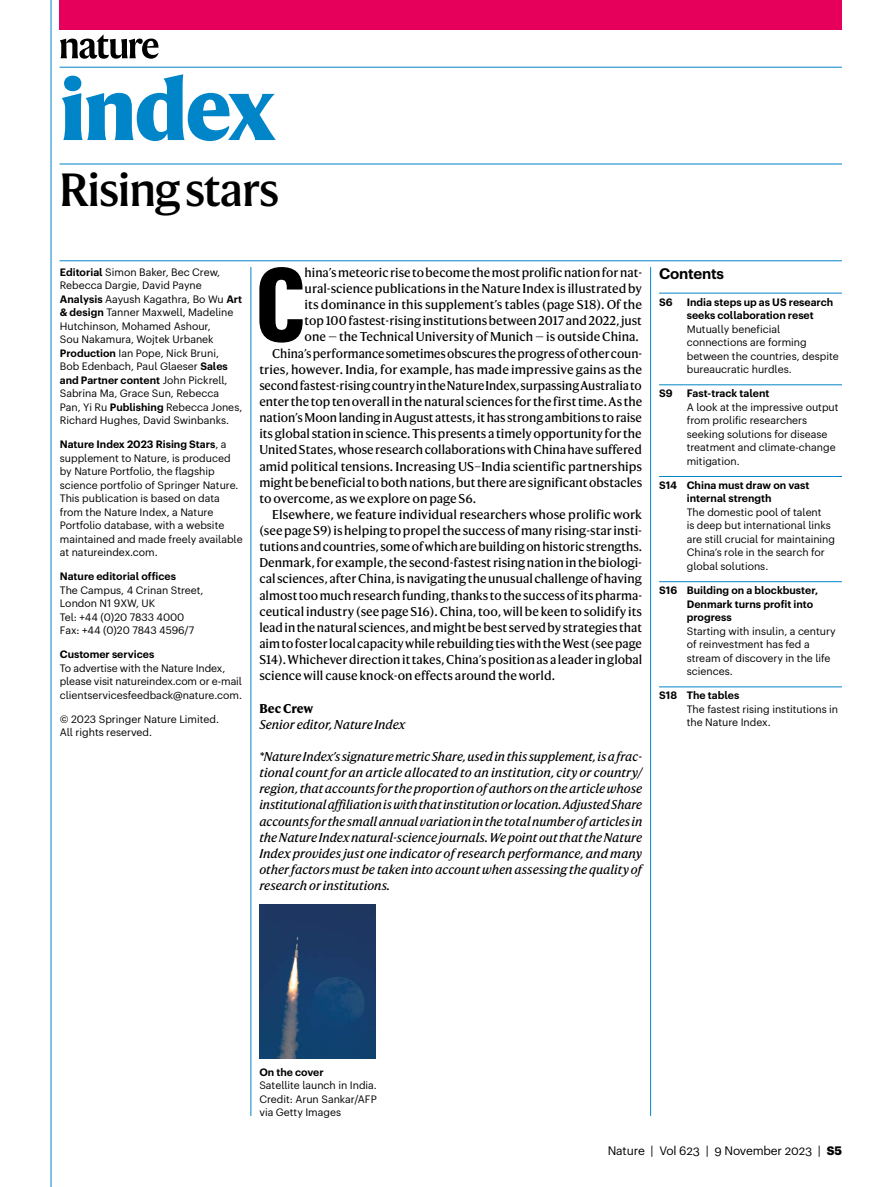
<style>
.page{position:relative;width:893px;height:1187px;background:#fff}
.page>*{position:absolute;margin:0;border:0;box-sizing:border-box;transform-origin:0 0}
.t1{font:700 102.6px "Graphik X Cond";color:#000}
.t2{font:800 84px "Harding";letter-spacing:-.03em;color:#0085c8}
.t3{font:500 45px "Harding";letter-spacing:-.03em;color:#000}
.t4{font:600 15px "Graphik Naturel";letter-spacing:-.015em;color:#000}
.t5{font:12.3px "Harding Text";color:#000}
.t6{font:italic 12.3px/16px "Harding Text";color:#000;text-align:justify}
.t7{font:700 12.3px "Harding Text";color:#000}
.t8{font:12px "Graphik Naturel";letter-spacing:-.01em;color:#000}
.t9{font:10.5px/13.5px "Graphik Naturel";color:#000}
.t10{font:600 10.5px/13.5px "Graphik Naturel";color:#000}
.s1{font-weight:600}
.s2{font-weight:700}
</style>
<div class="page">
<img style="left:259px;top:904px;width:117px;height:154px">
<hr style="left:659px;top:293px;width:183px;height:1px;background:#0085c8">
<hr style="left:659px;top:384px;width:183px;height:1px;background:#0085c8">
<hr style="left:659px;top:476px;width:183px;height:1px;background:#0085c8">
<hr style="left:659px;top:581px;width:183px;height:1px;background:#0085c8">
<hr style="left:659px;top:686px;width:183px;height:1px;background:#0085c8">
<hr style="left:51px;top:0;width:1px;height:1186px;background:#0085c8">
<hr style="left:250px;top:267px;width:1px;height:848px;background:#0085c8">
<hr style="left:650px;top:267px;width:1px;height:848px;background:#0085c8">
<hr style="left:60px;top:164px;width:782px;height:1px;background:#0085c8">
<hr style="left:60px;top:260px;width:782px;height:1px;background:#0085c8">
<hr style="left:60px;top:67px;width:782px;height:1px;background:#0085c8">
<div style="left:60px;top:0;width:782px;height:29px;background:#e6005b"></div>
<svg style="left:60px;top:34px;width:98px;height:25px"></svg>
<h2 class="t2" style="left:60px;top:57px;width:219px">index</h2>
<h3 class="t3" style="left:60px;top:162px;width:221px">Rising stars</h3>
<p class="t9" style="left:60px;top:264px;width:184px"><span class="s1">Editorial</span> Simon Baker, Bec Crew,<br>Rebecca Dargie, David Payne<br><span class="s1">Analysis</span> Aayush Kagathra, Bo Wu <span class="s1">Art &amp; design</span> Tanner Maxwell, Madeline<br>Hutchinson, Mohamed Ashour,<br>Sou Nakamura, Wojtek Urbanek<br><span class="s1">Production</span> Ian Pope, Nick Bruni,<br>Bob Edenbach, Paul Glaeser <span class="s1">Sales and Partner content</span> John Pickrell,<br>Sabrina Ma, Grace Sun, Rebecca<br>Pan, Yi Ru <span class="s1">Publishing</span> Rebecca Jones,<br>Richard Hughes, David Swinbanks.</p>
<p class="t9" style="left:60px;top:437px;width:184px"><span class="s1">Nature Index 2023 Rising Stars</span>, a supplement to Nature, is produced by Nature Portfolio, the flagship science portfolio of Springer Nature.<br>This publication is based on data from the Nature Index, a Nature Portfolio database, with a website maintained and made freely available at natureindex.com.</p>
<p class="t10" style="left:60px;top:569px;width:118px">Nature editorial offices</p>
<p class="t9" style="left:60px;top:582px;width:145px">The Campus, 4 Crinan Street,<br>London N1 9XW, UK<br>Tel: +44 (0)20 7833 4000<br>Fax: +44 (0)20 7843 4596/7</p>
<p class="t10" style="left:60px;top:647px;width:96px">Customer services</p>
<p class="t9" style="left:60px;top:660px;width:184px">To advertise with the Nature Index, please visit natureindex.com or e-mail clientservicesfeedback@nature.com.</p>
<p class="t9" style="left:60px;top:711px;width:161px">© 2023 Springer Nature Limited.<br>All rights reserved.</p>
<h1 class="t1" style="left:256px;top:231px;width:50px">C</h1>
<p class="t5" style="left:305px;top:265px;width:339px">hina’s meteoric rise to become the most prolific nation for nat-</p>
<p class="t5" style="left:305px;top:281px;width:339px">ural-science publications in the Nature Index is illustrated by</p>
<p class="t5" style="left:305px;top:297px;width:339px">its dominance in this supplement’s tables (page S18). Of the</p>
<p class="t5" style="left:305px;top:313px;width:339px">top 100 fastest-rising institutions between 2017 and 2022, just</p>
<p class="t5" style="left:305px;top:329px;width:336px">one — the Technical University of Munich — is outside China.</p>
<p class="t5" style="left:272px;top:346px;width:371px">China’s performance sometimes obscures the progress of other coun-</p>
<p class="t5" style="left:259px;top:362px;width:384px">tries, however. India, for example, has made impressive gains as the</p>
<p class="t5" style="left:259px;top:378px;width:384px">second fastest-rising country in the Nature Index, surpassing Australia to</p>
<p class="t5" style="left:259px;top:394px;width:384px">enter the top ten overall in the natural sciences for the first time. As the</p>
<p class="t5" style="left:259px;top:410px;width:384px">nation’s Moon landing in August attests, it has strong ambitions to raise</p>
<p class="t5" style="left:259px;top:426px;width:384px">its global station in science. This presents a timely opportunity for the</p>
<p class="t5" style="left:259px;top:442px;width:384px">United States, whose research collaborations with China have suffered</p>
<p class="t5" style="left:259px;top:458px;width:384px">amid political tensions. Increasing US–India scientific partnerships</p>
<p class="t5" style="left:259px;top:475px;width:384px">might be beneficial to both nations, but there are significant obstacles</p>
<p class="t5" style="left:259px;top:491px;width:218px">to overcome, as we explore on page S6.</p>
<p class="t5" style="left:272px;top:507px;width:371px">Elsewhere, we feature individual researchers whose prolific work</p>
<p class="t5" style="left:259px;top:523px;width:384px">(see page S9) is helping to propel the success of many rising-star insti-</p>
<p class="t5" style="left:259px;top:539px;width:384px">tutions and countries, some of which are building on historic strengths.</p>
<p class="t5" style="left:259px;top:555px;width:384px">Denmark, for example, the second-fastest rising nation in the biologi-</p>
<p class="t5" style="left:259px;top:571px;width:384px">cal sciences, after China, is navigating the unusual challenge of having</p>
<p class="t5" style="left:259px;top:587px;width:384px">almost too much research funding, thanks to the success of its pharma-</p>
<p class="t5" style="left:259px;top:604px;width:384px">ceutical industry (see page S16). China, too, will be keen to solidify its</p>
<p class="t5" style="left:259px;top:620px;width:384px">lead in the natural sciences, and might be best served by strategies that</p>
<p class="t5" style="left:259px;top:636px;width:384px">aim to foster local capacity while rebuilding ties with the West (see page</p>
<p class="t5" style="left:259px;top:652px;width:384px">S14). Whichever direction it takes, China’s position as a leader in global</p>
<p class="t5" style="left:259px;top:668px;width:297px">science will cause knock-on effects around the world.</p>
<p class="t7" style="left:259px;top:700px;width:56px">Bec Crew</p>
<p class="t6" style="left:259px;top:716px;width:147px">Senior editor, Nature Index</p>
<p class="t6" style="left:259px;top:748px;width:384px">*Nature Index’s signature metric Share, used in this supplement, is a frac&shy;tional count for an article allocated to an institution, city or country/ region, that accounts for the proportion of authors on the article whose institutional affiliation is with that institution or location. Adjusted Share accounts for the small annual variation in the total number of articles in the Nature Index natural-science journals. We point out that the Nature Index provides just one indicator of research performance, and many other factors must be taken into account when assessing the quality of research or institutions.</p>
<p class="t4" style="left:659px;top:262px;width:67px">Contents</p>
<p class="t10" style="left:659px;top:294px;width:15px">S6</p>
<p class="t10" style="left:687px;top:294px;width:148px">India steps up as US research seeks collaboration reset</p>
<p class="t9" style="left:687px;top:321px;width:154px">Mutually beneficial connections are forming between the countries, despite bureaucratic hurdles.</p>
<p class="t10" style="left:659px;top:386px;width:15px">S9</p>
<p class="t10" style="left:687px;top:386px;width:84px">Fast-track talent</p>
<p class="t9" style="left:687px;top:399px;width:153px">A look at the impressive output from prolific researchers seeking solutions for disease treatment and climate-change mitigation.</p>
<p class="t10" style="left:687px;top:477px;width:124px;text-indent:-28px">S14 China must draw on vast internal strength</p>
<p class="t9" style="left:687px;top:504px;width:150px">The domestic pool of talent<br>is deep but international links are still crucial for maintaining<br>China’s role in the search for global solutions.</p>
<p class="t10" style="left:687px;top:582px;width:133px;text-indent:-28px">S16 Building on a blockbuster,<br>Denmark turns profit into progress</p>
<p class="t9" style="left:687px;top:623px;width:150px">Starting with insulin, a century of reinvestment has fed a stream of discovery in the life sciences.</p>
<p class="t10" style="left:659px;top:688px;width:82px">S18 The tables</p>
<p class="t9" style="left:687px;top:701px;width:153px">The fastest rising institutions in the Nature Index.</p>
<p class="t10" style="left:259px;top:1064px;width:66px">On the cover</p>
<p class="t9" style="left:259px;top:1077px;width:119px;text-align:justify">Satellite launch in India.<br>Credit: Arun Sankar/AFP via Getty Images</p>
<p class="t8" style="left:608px;top:1141px;width:236px">Nature | Vol 623 | 9 November 2023 | <span class="s2">S5</span></p>
</div>
